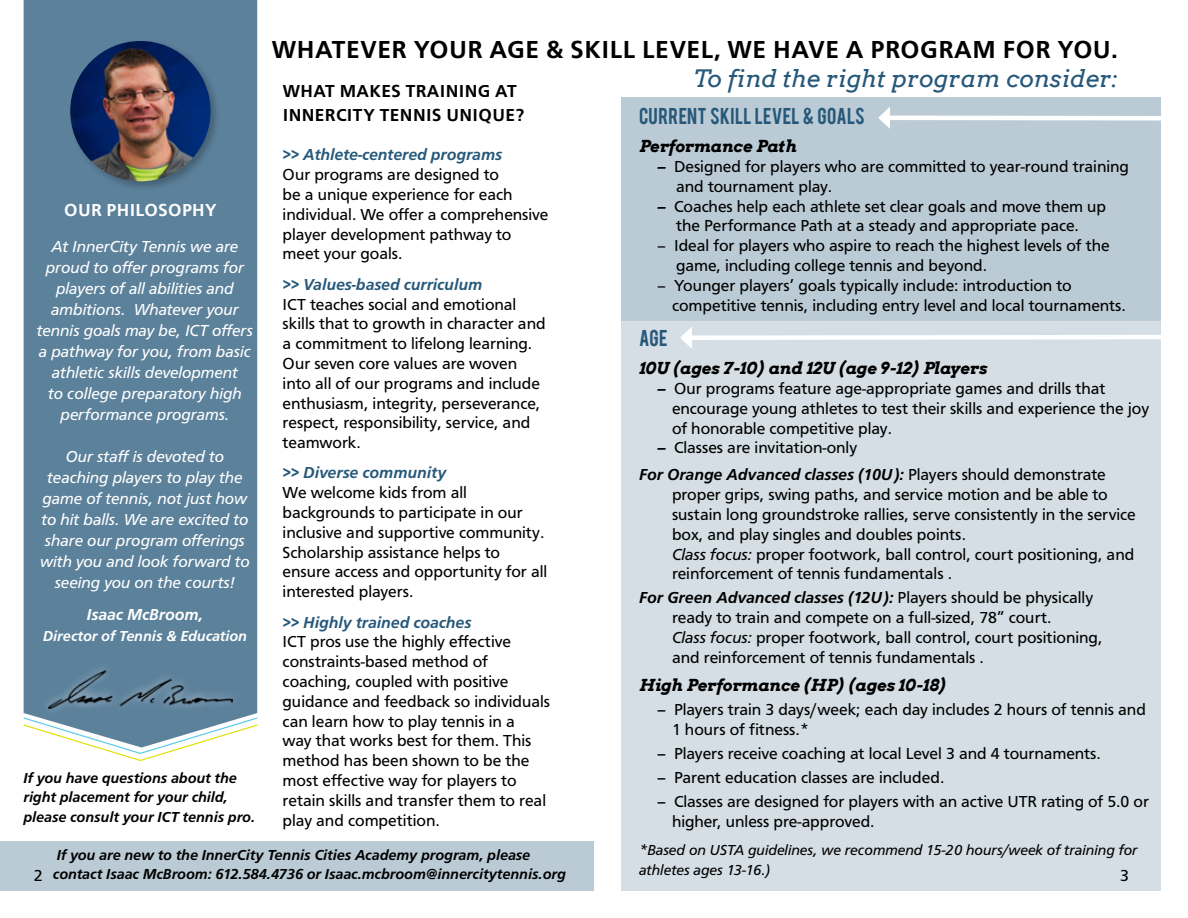
<style>
.page{position:relative;width:1188px;height:918px;background:#fff}
.page>*{position:absolute;margin:0;border:0;box-sizing:border-box;transform-origin:0 0}
.t1{font:700 25.5px "Carto Gothic Std";letter-spacing:.02em;color:#000}
.t2{font:italic 24px "Arvo";color:#26587a}
.t3{font:700 18px/24px "Carto Gothic Std";letter-spacing:.02em;color:#000}
.t4{font:18px "Bebas";letter-spacing:.015em;color:#26587a}
.t5{font:700 18px "Carto Gothic Std";letter-spacing:.02em;color:#fff}
.t6{font:16.5px/19.8px "Carto Gothic Std";color:#000}
.t7{font:italic 16.5px/21px "Carto Gothic Std";color:#fff;text-align:center}
.t8{font:italic 700 16.5px "Carto Gothic Std";color:#26587a}
.t9{font:italic 700 16.5px "Arvo";color:#000}
.t10{font:italic 700 16.5px "Carto Gothic Std";color:#fff}
.t11{font:italic 700 15px/19.5px "Carto Gothic Std";color:#000}
.t12{font:italic 15px/19.8px "Carto Gothic Std";letter-spacing:-.005em;color:#000}
.t13{font:italic 700 15px "Carto Gothic Std";color:#fff}
.s1{font-weight:700;font-style:italic}
.s2{font-style:italic}
.s3{font-weight:700}
</style>
<div class="page">
<div style="left:24px;top:0;width:233px;height:717px;background:#5c819b"></div>
<div style="left:68px;top:39px;width:153px;height:153px;background:#000;opacity:.25"></div>
<img style="left:70px;top:41px;width:141px;height:140px;border-radius:70px">
<div style="left:40px;top:662px;width:201px;height:55px;background:#5c819b"></div>
<img style="left:48px;top:670px;width:184px;height:39px">
<div style="left:621px;top:97px;width:540px;height:224px;background:#bbcbd5"></div>
<div style="left:621px;top:321px;width:540px;height:570px;background:#d4dee4"></div>
<svg style="left:878px;top:107px;width:283px;height:22px"></svg>
<svg style="left:680px;top:327px;width:481px;height:22px"></svg>
<svg style="left:23px;top:717px;width:235px;height:44px"></svg>
<div style="left:0;top:841px;width:594px;height:50px;background:#bbcbd5"></div>
<h1 class="t1" style="left:272px;top:35px;width:848px">WHATEVER YOUR AGE &amp; SKILL LEVEL, WE HAVE A PROGRAM FOR YOU.</h1>
<h2 class="t2" style="left:694px;top:63px;width:425px">To find the right program consider:</h2>
<p class="t3" style="left:283px;top:79px;width:243px">WHAT MAKES TRAINING AT<br>INNERCITY TENNIS UNIQUE?</p>
<p class="t8" style="left:283px;top:145px;width:221px">&gt;&gt; Athlete-centered programs</p>
<p class="t6" style="left:283px;top:165px;width:267px">Our programs are designed to<br>be a unique experience for each individual. We offer a comprehensive player development pathway to meet your goals.</p>
<p class="t8" style="left:283px;top:275px;width:201px">&gt;&gt; Values-based curriculum</p>
<p class="t6" style="left:283px;top:294px;width:265px">ICT teaches social and emotional skills that to growth in character and a commitment to lifelong learning.<br>Our seven core values are woven into all of our programs and include enthusiasm, integrity, perseverance, respect, responsibility, service, and teamwork.</p>
<p class="t8" style="left:283px;top:463px;width:165px">&gt;&gt; Diverse community</p>
<p class="t6" style="left:283px;top:483px;width:266px">We welcome kids from all backgrounds to participate in our inclusive and supportive community.<br>Scholarship assistance helps to ensure access and opportunity for all interested players.</p>
<p class="t8" style="left:283px;top:613px;width:190px">&gt;&gt; Highly trained coaches</p>
<p class="t6" style="left:283px;top:632px;width:269px">ICT pros use the highly effective constraints-based method of coaching, coupled with positive guidance and feedback so individuals can learn how to play tennis in a<br>way that works best for them. This method has been shown to be the most effective way for players to retain skills and transfer them to real play and competition.</p>
<p class="t4" style="left:639px;top:103px;width:227px">CURRENT SKILL LEVEL &amp; GOALS</p>
<p class="t9" style="left:639px;top:136px;width:159px">Performance Path</p>
<p class="t6" style="left:676px;top:157px;width:454px;text-indent:-19px"><span class="s1">–</span> Designed for players who are committed to year-round training and tournament play.</p>
<p class="t6" style="left:657px;top:196px;width:451px;text-align:center"><span class="s1">–</span> Coaches help each athlete set clear goals and move them up the Performance Path at a steady and appropriate pace.</p>
<p class="t6" style="left:676px;top:236px;width:435px;text-indent:-19px">– Ideal for players who aspire to reach the highest levels of the game, including college tennis and beyond.</p>
<p class="t6" style="left:672px;top:275px;width:456px;text-indent:-15px">– Younger players’ goals typically include: introduction to competitive tennis, including entry level and local tournaments.</p>
<p class="t4" style="left:639px;top:325px;width:30px">AGE</p>
<p class="t9" style="left:639px;top:358px;width:349px">10U (ages 7-10) and 12U (age 9-12) Players</p>
<p class="t6" style="left:672px;top:379px;width:479px;text-indent:-15px"><span class="s1">–</span> Our programs feature age-appropriate games and drills that encourage young athletes to test their skills and experience the joy of honorable competitive play.</p>
<p class="t6" style="left:639px;top:434px;width:468px;line-height:27px;text-indent:18px"><span class="s1">–</span> Classes are invitation-only<br><span class="s1">For Orange Advanced classes (10U):</span> Players should demonstrate</p>
<p class="t6" style="left:672px;top:485px;width:465px">proper grips, swing paths, and service motion and be able to sustain long groundstroke rallies, serve consistently in the service box, and play singles and doubles points.<br><span class="s2">Class focus:</span> proper footwork, ball control, court positioning, and reinforcement of tennis fundamentals .</p>
<p class="t6" style="left:672px;top:588px;width:432px;text-indent:-33px"><span class="s1">For Green Advanced classes (12U):</span> Players should be physically ready to train and compete on a full-sized, 78” court.<br><span class="s2">Class focus:</span> proper footwork, ball control, court positioning, and reinforcement of tennis fundamentals .</p>
<p class="t9" style="left:639px;top:675px;width:309px">High Performance (HP) (ages 10-18)</p>
<p class="t6" style="left:672px;top:700px;width:475px;text-indent:-15px"><span class="s3">–</span> Players train 3 days/week; each day includes 2 hours of tennis and<br>1 hours of fitness.*</p>
<p class="t6" style="left:657px;top:744px;width:446px"><span class="s3">–</span> Players receive coaching at local Level 3 and 4 tournaments.</p>
<p class="t6" style="left:657px;top:768px;width:289px"><span class="s3">–</span> Parent education classes are included.</p>
<p class="t6" style="left:672px;top:792px;width:478px;text-indent:-15px"><span class="s3">–</span> Classes are designed for players with an active UTR rating of 5.0 or higher, unless pre-approved.</p>
<p class="t12" style="left:639px;top:841px;width:500px">*Based on USTA guidelines, we recommend 15-20 hours/week of training for athletes ages 13-16.)</p>
<p class="t5" style="left:64px;top:200px;width:154px">OUR PHILOSOPHY</p>
<p class="t7" style="left:37px;top:236px;width:218px">At InnerCity Tennis we are proud to offer programs for players of all abilities and ambitions. Whatever your tennis goals may be, ICT offers a pathway for you, from basic athletic skills development<br>to college preparatory high performance programs.</p>
<p class="t7" style="left:40px;top:446px;width:211px">Our staff is devoted to teaching players to play the game of tennis, not just how to hit balls. We are excited to share our program offerings with you and look forward to seeing you on the courts!</p>
<p class="t10" style="left:87px;top:605px;width:118px">Isaac McBroom,</p>
<p class="t13" style="left:43px;top:627px;width:206px">Director of Tennis &amp; Education</p>
<p class="t11" style="left:23px;top:768px;width:233px">If you have questions about the right placement for your child, please consult your ICT tennis pro.</p>
<p class="t11" style="left:53px;top:845px;width:515px">If you are new to the InnerCity Tennis Cities Academy program, please contact Isaac McBroom: 612.584.4736 or Isaac.mcbroom@innercitytennis.org</p>
<p class="t6" style="left:1120px;top:865px;width:10px">3</p>
<p class="t6" style="left:34px;top:865px;width:10px">2</p>
</div>
